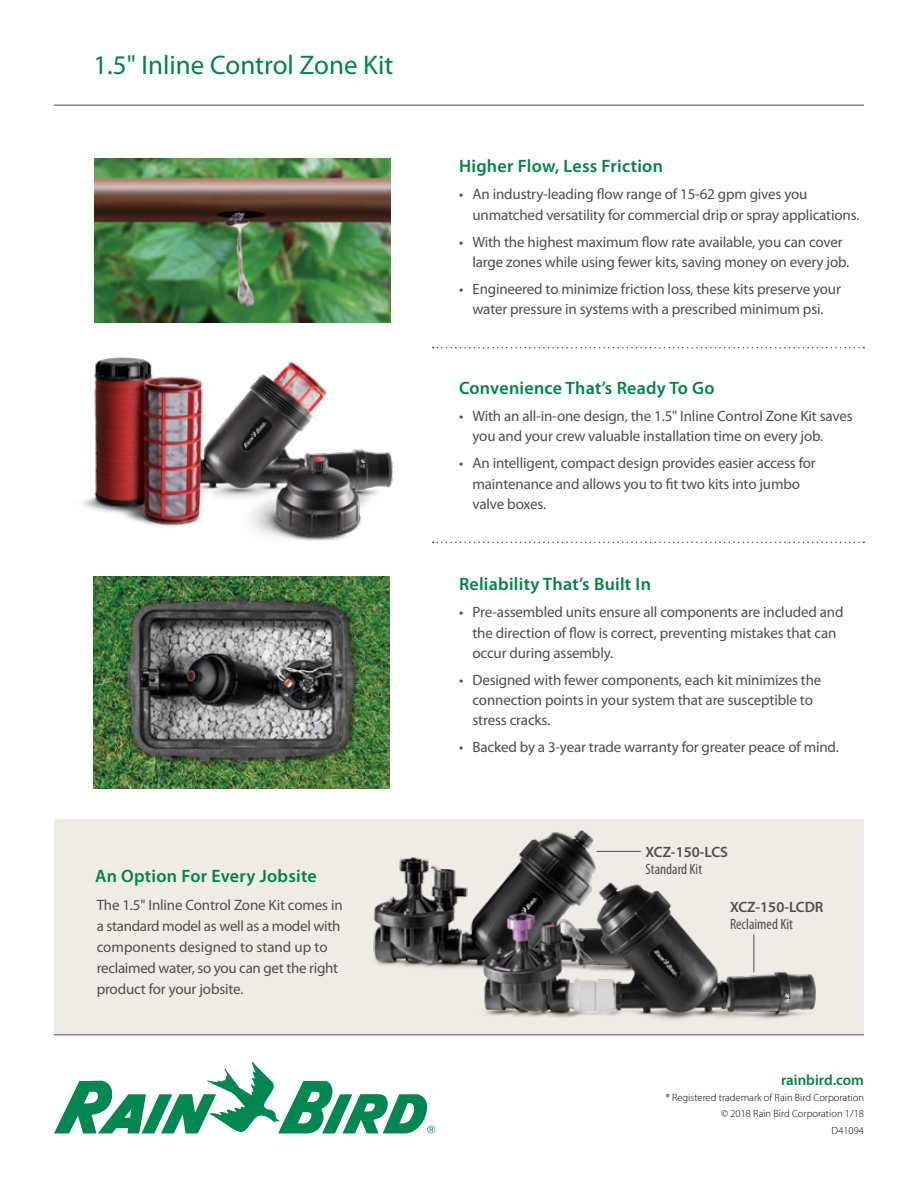
<style>
.page{position:relative;width:918px;height:1188px;background:#fff}
.page>*{position:absolute;margin:0;border:0;box-sizing:border-box;transform-origin:0 0}
.t1{font:27px "Myriad Pro";color:#008445}
.t2{font:600 18px "Myriad Pro";letter-spacing:.015em;color:#008445}
.t3{font:15px/20.2px "Myriad Pro";letter-spacing:-.01em;color:#4d4d4f}
.t4{font:600 15px "Myriad Pro";color:#4d4d4f}
.t5{font:condensed 15px "Myriad Pro";color:#4d4d4f}
.t6{font:600 15px "Myriad Pro";color:#008445}
.t7{font:300 10.5px/16.5px "Myriad Pro";color:#000;text-align:right}
</style>
<div class="page">
<div style="left:54px;top:820px;width:810px;height:214px;background:#efece7"></div>
<hr style="left:54px;top:105px;width:810px;height:1px;background:#4d4d4f">
<hr style="left:54px;top:1034px;width:810px;height:1px;background:#4d4d4f">
<svg style="left:54px;top:1062px;width:381px;height:72px"></svg>
<img style="left:93px;top:577px;width:296px;height:212px">
<img style="left:95px;top:159px;width:296px;height:164px">
<img style="left:373px;top:830px;width:221px;height:139px">
<img style="left:457px;top:850px;width:359px;height:170px">
<img style="left:234px;top:361px;width:159px;height:180px">
<img style="left:82px;top:357px;width:152px;height:169px">
<svg style="left:433px;top:347px;width:431px;height:1px"></svg>
<svg style="left:433px;top:542px;width:431px;height:1px"></svg>
<hr style="left:597px;top:851px;width:44px;height:1px;background:#4d4d4f">
<hr style="left:753px;top:934px;width:1px;height:38px;background:#4d4d4f">
<h1 class="t1" style="left:93px;top:50px;width:302px">1.5" Inline Control Zone Kit</h1>
<p class="t2" style="left:95px;top:866px;width:223px">An Option For Every Jobsite</p>
<p class="t3" style="left:97px;top:894px;width:248px;line-height:21px">The 1.5" Inline Control Zone Kit comes in a standard model as well as a model with components designed to stand up to reclaimed water, so you can get the right product for your jobsite.</p>
<p class="t2" style="left:459px;top:156px;width:205px">Higher Flow, Less Friction</p>
<p class="t3" style="left:472px;top:184px;width:388px;text-indent:-14px">• An industry-leading flow range of 15-62 gpm gives you unmatched versatility for commercial drip or spray applications.</p>
<p class="t3" style="left:472px;top:232px;width:378px;text-indent:-14px">• With the highest maximum flow rate available, you can cover large zones while using fewer kits, saving money on every job.</p>
<p class="t3" style="left:459px;top:279px;width:384px;text-align:center">• Engineered to minimize friction loss, these kits preserve your water pressure in systems with a prescribed minimum psi.</p>
<p class="t2" style="left:459px;top:378px;width:257px">Convenience That’s Ready To Go</p>
<p class="t3" style="left:472px;top:406px;width:382px;text-indent:-14px">• With an all-in-one design, the 1.5" Inline Control Zone Kit saves you and your crew valuable installation time on every job.</p>
<p class="t3" style="left:472px;top:454px;width:345px;text-indent:-14px">• An intelligent, compact design provides easier access for maintenance and allows you to fit two kits into jumbo valve boxes.</p>
<p class="t2" style="left:459px;top:574px;width:193px">Reliability That’s Built In</p>
<p class="t3" style="left:472px;top:602px;width:373px;text-indent:-14px">• Pre-assembled units ensure all components are included and the direction of flow is correct, preventing mistakes that can occur during assembly.</p>
<p class="t3" style="left:472px;top:670px;width:350px;text-indent:-14px">• Designed with fewer components, each kit minimizes the connection points in your system that are susceptible to stress cracks.</p>
<p class="t3" style="left:459px;top:737px;width:381px">• Backed by a 3-year trade warranty for greater peace of mind.</p>
<p class="t4" style="left:646px;top:844px;width:84px">XCZ-150-LCS</p>
<p class="t5" style="left:646px;top:861px;width:58px">Standard Kit</p>
<p class="t4" style="left:730px;top:899px;width:95px">XCZ-150-LCDR</p>
<p class="t5" style="left:730px;top:916px;width:64px">Reclaimed Kit</p>
<p class="t6" style="left:781px;top:1071px;width:84px">rainbird.com</p>
<p class="t7" style="left:666px;top:1089px;width:200px">® Registered trademark of Rain Bird Corporation © 2018 Rain Bird Corporation 1/18<br>D41094</p>
</div>
